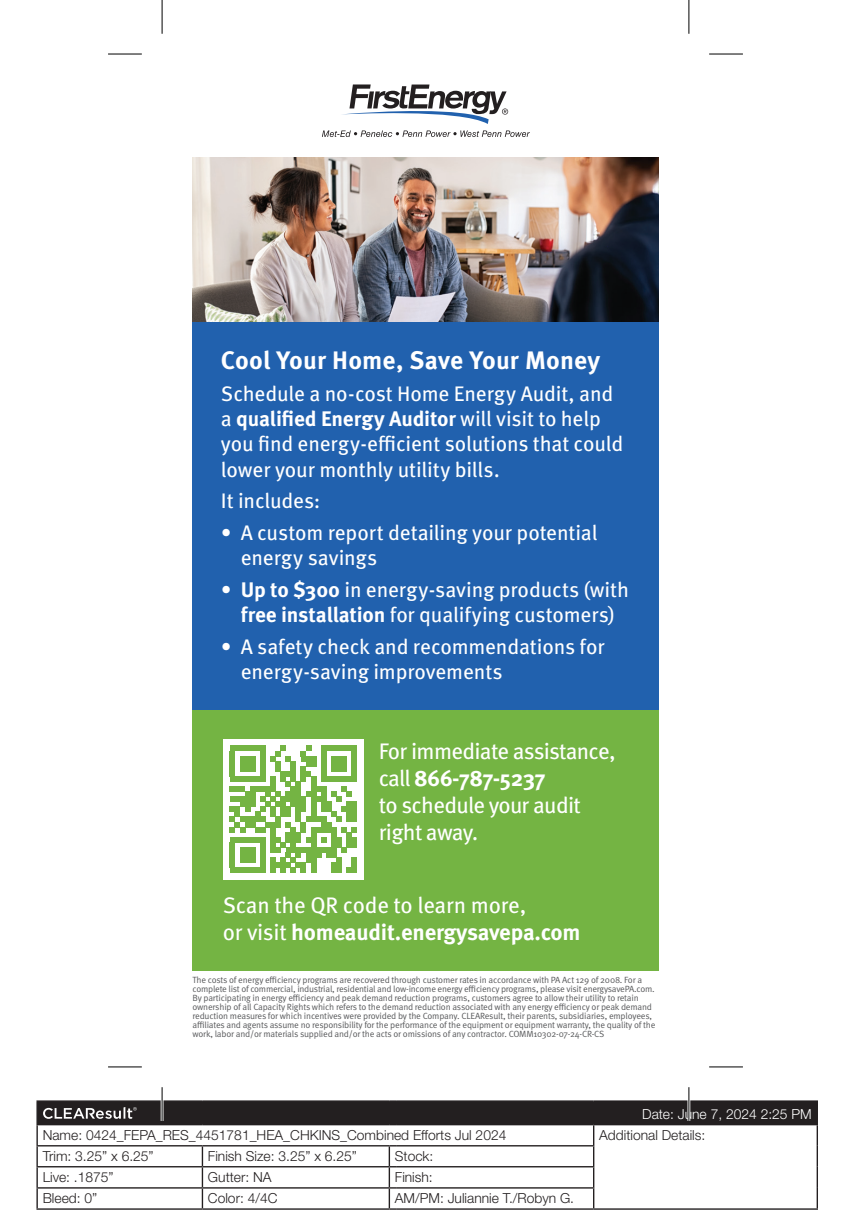
<style>
.page{position:relative;width:851px;height:1229px;background:#fff}
.page>*{position:absolute;margin:0;border:0;box-sizing:border-box;transform-origin:0 0}
.t1{font:700 25.2px "Meta Pro";color:#fff}
.t2{font:22.5px/27px "Meta Pro";letter-spacing:-.03em;color:#fff}
.t3{font:22.5px/27px "Meta Pro";letter-spacing:-.01em;color:#fff}
.t4{font:21.15px/25.2px "Meta Pro";letter-spacing:-.01em;color:#fff}
.t5{font:300 13.95px "Helvetica Neue LT Std";color:#231f20}
.t6{font:300 13.95px "Helvetica Neue LT Std";color:#fff}
.t7{font:9px/9px "Meta Pro Norm";letter-spacing:-.02em;color:#57585a}
.s1{font-weight:700}
</style>
<div class="page">
<img style="left:192px;top:158px;width:466px;height:163px">
<div style="left:192px;top:321px;width:466px;height:398px;background:#2161ae"></div>
<div style="left:192px;top:709px;width:466px;height:261px;background:#74b443"></div>
<div style="left:223px;top:739px;width:140px;height:140px;background:#fff"></div>
<svg style="left:230px;top:746px;width:126px;height:126px"></svg>
<div style="left:230px;top:867px;width:35px;height:5px;background:#74b443"></div>
<div style="left:240px;top:847px;width:15px;height:15px;background:#74b443"></div>
<svg style="left:322px;top:130px;width:208px;height:7px"></svg>
<svg style="left:342px;top:84px;width:166px;height:40px"></svg>
<div style="left:593px;top:1101px;width:224px;height:23px;background:#231f20"></div>
<hr style="left:36px;top:1100px;width:166px;height:1px;background:#231f20">
<hr style="left:36px;top:1101px;width:2px;height:23px;background:#231f20">
<hr style="left:593px;top:1100px;width:225px;height:1px;background:#231f20">
<hr style="left:816px;top:1101px;width:2px;height:23px;background:#231f20">
<hr style="left:36px;top:1124px;width:166px;height:1px;background:#231f20">
<hr style="left:36px;top:1125px;width:2px;height:20px;background:#231f20">
<hr style="left:593px;top:1124px;width:225px;height:1px;background:#231f20">
<hr style="left:816px;top:1125px;width:2px;height:20px;background:#231f20">
<hr style="left:36px;top:1145px;width:166px;height:1px;background:#231f20">
<hr style="left:36px;top:1146px;width:2px;height:20px;background:#231f20">
<hr style="left:816px;top:1145px;width:2px;height:21px;background:#231f20">
<hr style="left:36px;top:1166px;width:166px;height:1px;background:#231f20">
<hr style="left:36px;top:1167px;width:2px;height:20px;background:#231f20">
<hr style="left:816px;top:1166px;width:2px;height:21px;background:#231f20">
<hr style="left:36px;top:1187px;width:166px;height:1px;background:#231f20">
<hr style="left:36px;top:1188px;width:2px;height:20px;background:#231f20">
<hr style="left:816px;top:1187px;width:2px;height:21px;background:#231f20">
<hr style="left:36px;top:1208px;width:166px;height:1px;background:#231f20">
<hr style="left:593px;top:1208px;width:225px;height:1px;background:#231f20">
<svg style="left:37px;top:1100px;width:557px;height:109px"></svg>
<hr style="left:161px;top:1087px;width:2px;height:33px;background:#fff">
<hr style="left:687px;top:1087px;width:3px;height:33px;background:#fff">
<hr style="left:108px;top:54px;width:34px;height:1px;background:#000">
<hr style="left:709px;top:54px;width:33px;height:1px;background:#000">
<hr style="left:108px;top:1066px;width:34px;height:1px;background:#000">
<hr style="left:709px;top:1066px;width:33px;height:1px;background:#000">
<hr style="left:162px;top:0;width:1px;height:34px;background:#000">
<hr style="left:162px;top:1087px;width:1px;height:33px;background:#000">
<hr style="left:688px;top:0;width:1px;height:34px;background:#000">
<hr style="left:688px;top:1087px;width:1px;height:33px;background:#000">
<h1 class="t1" style="left:221px;top:340px;width:381px">Cool Your Home, Save Your Money</h1>
<h3 class="t4" style="left:221px;top:379px;width:404px">Schedule a no-cost Home Energy Audit, and a <span class="s1">qualified Energy Auditor</span> will visit to help you find energy-efficient solutions that could lower your monthly utility bills.</h3>
<h3 class="t4" style="left:221px;top:487px;width:101px">It includes:</h3>
<h3 class="t4" style="left:241px;top:518px;width:358px;text-indent:-20px">• A custom report detailing your potential energy savings</h3>
<h3 class="t4" style="left:221px;top:575px;width:409px;text-align:center">• <span class="s1">Up to $300</span> in energy-saving products (with <span class="s1">free installation</span> for qualifying customers)</h3>
<h3 class="t4" style="left:241px;top:632px;width:365px;text-indent:-20px">• A safety check and recommendations for energy-saving improvements</h3>
<h2 class="t2" style="left:379px;top:736px;width:238px">For immediate assistance, call <span class="s1">866-787-5237<br></span>to schedule your audit right away.</h2>
<h2 class="t3" style="left:223px;top:890px;width:359px">Scan the QR code to learn more,<br>or visit <span class="s1">homeaudit.energysavepa.com</span></h2>
<p class="t7" style="left:192px;top:974px;width:464px">The costs of energy efficiency programs are recovered through customer rates in accordance with PA Act 129 of 2008. For a complete list of commercial, industrial, residential and low-income energy efficiency programs, please visit energysavePA.com.<br>By participating in energy efficiency and peak demand reduction programs, customers agree to allow their utility to retain ownership of all Capacity Rights which refers to the demand reduction associated with any energy efficiency or peak demand reduction measures for which incentives were provided by the Company. CLEAResult, their parents, subsidiaries, employees, affiliates and agents assume no responsibility for the performance of the equipment or equipment warranty, the quality of the work, labor and/or materials supplied and/or the acts or omissions of any contractor. COMM10302-07-24-CR-CS</p>
<h3 class="t6" style="left:642px;top:1105px;width:171px">Date: June 7, 2024 2:25 PM</h3>
<h3 class="t5" style="left:43px;top:1126px;width:465px">Name: 0424_FEPA_RES_4451781_HEA_CHKINS_Combined Efforts Jul 2024</h3>
<h3 class="t5" style="left:599px;top:1126px;width:108px">Additional Details:</h3>
<h3 class="t5" style="left:43px;top:1147px;width:113px">Trim: 3.25” x 6.25”</h3>
<h3 class="t5" style="left:208px;top:1147px;width:150px">Finish Size: 3.25” x 6.25”</h3>
<h3 class="t5" style="left:395px;top:1147px;width:40px">Stock:</h3>
<h3 class="t5" style="left:43px;top:1168px;width:73px">Live: .1875”</h3>
<h3 class="t5" style="left:208px;top:1168px;width:65px">Gutter: NA</h3>
<h3 class="t5" style="left:395px;top:1168px;width:39px">Finish:</h3>
<h3 class="t5" style="left:43px;top:1189px;width:56px">Bleed: 0”</h3>
<h3 class="t5" style="left:208px;top:1189px;width:71px">Color: 4/4C</h3>
<h3 class="t5" style="left:395px;top:1189px;width:181px">AM/PM: Juliannie T./Robyn G.</h3>
</div>
